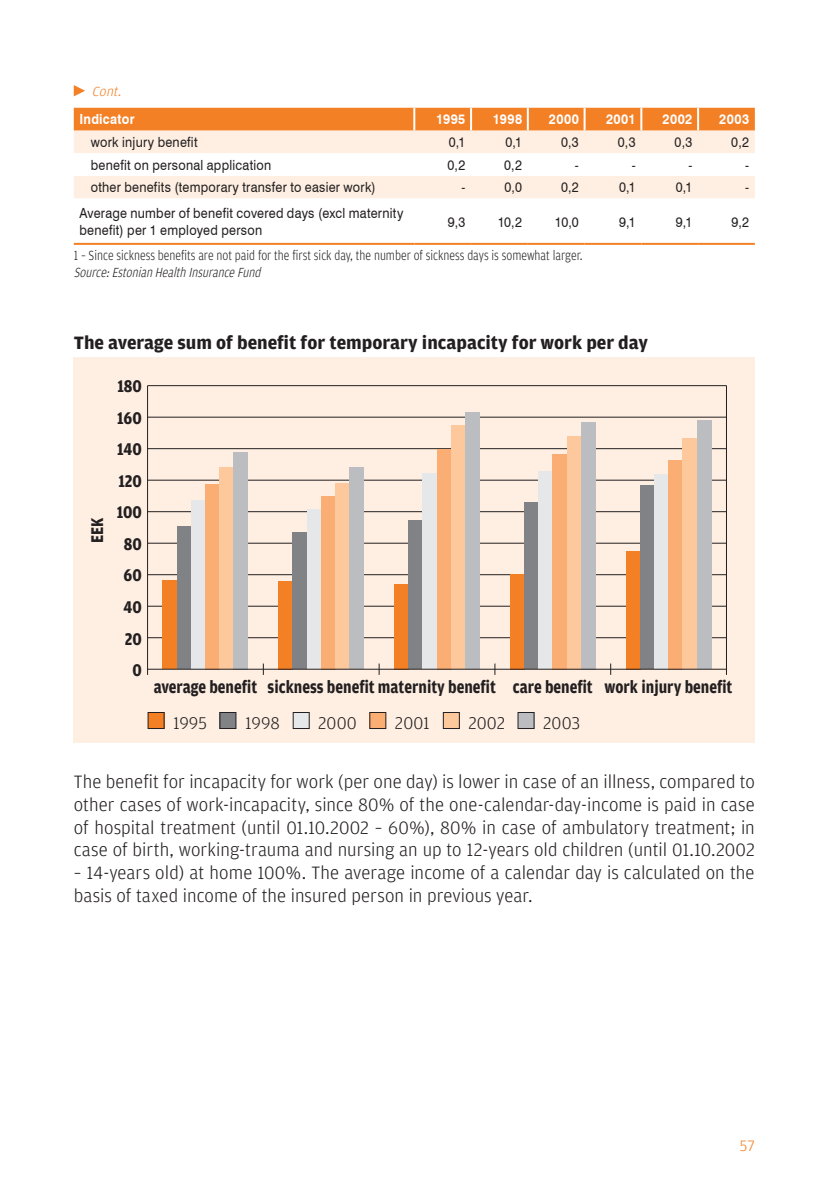
<style>
.page{position:relative;width:840px;height:1191px;background:#fff}
.page>*{position:absolute;margin:0;border:0;box-sizing:border-box;transform-origin:0 0}
.t1{font:300 19px/22.6px "Amplitude";letter-spacing:.005em;color:#231f20;text-align:justify}
.t2{font:700 19px "Amplitude";color:#231f20}
.t3{font:700 18px/31.4px "Amplitude";color:#231f20;text-align:center;scale:.85 1}
.t4{font:300 18px "Amplitude";letter-spacing:.005em;color:#231f20}
.t5{font:300 16px "Amplitude";color:#f48026}
.t6{font:14px/16.8px "Swiss 721 BT";letter-spacing:.02em;color:#231f20;scale:.9 1}
.t7{font:300 14px "Amplitude";color:#231f20;scale:.85 1}
.t8{font:italic 300 14px "Amplitude";color:#231f20;scale:.85 1}
.t9{font:700 14px "Swiss 721 BT";letter-spacing:.025em;color:#fff;scale:.9 1}
.t10{font:italic 300 14px "Amplitude";color:#f48026}
</style>
<div class="page">
<div style="left:74px;top:130px;width:680px;height:23px;background:#feefe2"></div>
<svg style="left:74px;top:176px;width:680px;height:67px"></svg>
<hr style="left:74px;top:243px;width:340px;height:2px;background:#f48026">
<hr style="left:414px;top:243px;width:57px;height:2px;background:#f48026">
<hr style="left:471px;top:243px;width:56px;height:2px;background:#f48026">
<hr style="left:527px;top:243px;width:57px;height:2px;background:#f48026">
<hr style="left:584px;top:243px;width:57px;height:2px;background:#f48026">
<hr style="left:641px;top:243px;width:56px;height:2px;background:#f48026">
<hr style="left:697px;top:243px;width:57px;height:2px;background:#f48026">
<div style="left:74px;top:108px;width:680px;height:22px;background:#f48026"></div>
<hr style="left:413px;top:108px;width:2px;height:22px;background:#fff">
<hr style="left:470px;top:108px;width:2px;height:22px;background:#fff">
<hr style="left:526px;top:108px;width:2px;height:22px;background:#fff">
<hr style="left:583px;top:108px;width:2px;height:22px;background:#fff">
<hr style="left:640px;top:108px;width:2px;height:22px;background:#fff">
<hr style="left:696px;top:108px;width:2px;height:22px;background:#fff">
<svg style="left:74px;top:85px;width:11px;height:11px"></svg>
<div style="left:74px;top:357px;width:680px;height:386px;background:#feefe2"></div>
<hr style="left:147px;top:386px;width:1px;height:289px;background:#231f20">
<hr style="left:725px;top:386px;width:1px;height:289px;background:#231f20">
<hr style="left:147px;top:479px;width:579px;height:1px;background:#231f20">
<hr style="left:147px;top:385px;width:579px;height:1px;background:#231f20">
<hr style="left:147px;top:542px;width:579px;height:1px;background:#231f20">
<div style="left:148px;top:712px;width:16px;height:16px;background:#f48026"></div>
<div style="left:147px;top:712px;width:17px;height:17px;border:1px solid #231f20"></div>
<div style="left:220px;top:712px;width:16px;height:16px;background:#808285"></div>
<div style="left:219px;top:712px;width:17px;height:17px;border:1px solid #231f20"></div>
<div style="left:293px;top:712px;width:16px;height:16px;background:#e6e7e9"></div>
<div style="left:292px;top:712px;width:17px;height:17px;border:1px solid #231f20"></div>
<div style="left:369px;top:712px;width:16px;height:16px;background:#faae74"></div>
<div style="left:369px;top:712px;width:17px;height:17px;border:1px solid #231f20"></div>
<div style="left:443px;top:712px;width:16px;height:16px;background:#fcc89c"></div>
<div style="left:442px;top:712px;width:17px;height:17px;border:1px solid #231f20"></div>
<div style="left:517px;top:712px;width:16px;height:16px;background:#bcbdc0"></div>
<div style="left:517px;top:712px;width:17px;height:17px;border:1px solid #231f20"></div>
<hr style="left:147px;top:417px;width:579px;height:1px;background:#231f20">
<hr style="left:147px;top:448px;width:579px;height:1px;background:#231f20">
<hr style="left:147px;top:605px;width:579px;height:1px;background:#231f20">
<hr style="left:147px;top:637px;width:579px;height:1px;background:#231f20">
<hr style="left:147px;top:511px;width:579px;height:1px;background:#231f20">
<hr style="left:147px;top:574px;width:579px;height:1px;background:#231f20">
<div style="left:163px;top:580px;width:14px;height:89px;background:#f48026"></div>
<div style="left:177px;top:526px;width:14px;height:143px;background:#808285"></div>
<div style="left:625px;top:551px;width:14px;height:118px;background:#f48026"></div>
<div style="left:639px;top:485px;width:15px;height:184px;background:#808285"></div>
<div style="left:654px;top:474px;width:14px;height:195px;background:#e6e7e9"></div>
<div style="left:668px;top:460px;width:14px;height:209px;background:#faae74"></div>
<div style="left:682px;top:438px;width:14px;height:231px;background:#fcc89c"></div>
<div style="left:696px;top:420px;width:14px;height:249px;background:#bcbdc0"></div>
<div style="left:191px;top:500px;width:14px;height:169px;background:#e6e7e9"></div>
<div style="left:205px;top:484px;width:14px;height:185px;background:#faae74"></div>
<div style="left:219px;top:467px;width:15px;height:202px;background:#fcc89c"></div>
<div style="left:234px;top:452px;width:14px;height:217px;background:#bcbdc0"></div>
<div style="left:394px;top:584px;width:14px;height:85px;background:#f48026"></div>
<div style="left:408px;top:520px;width:14px;height:149px;background:#808285"></div>
<div style="left:278px;top:581px;width:15px;height:88px;background:#f48026"></div>
<div style="left:293px;top:532px;width:14px;height:137px;background:#808285"></div>
<div style="left:307px;top:509px;width:14px;height:160px;background:#e6e7e9"></div>
<div style="left:321px;top:496px;width:14px;height:173px;background:#faae74"></div>
<div style="left:335px;top:483px;width:14px;height:186px;background:#fcc89c"></div>
<div style="left:349px;top:467px;width:14px;height:202px;background:#bcbdc0"></div>
<div style="left:422px;top:474px;width:15px;height:195px;background:#e6e7e9"></div>
<div style="left:437px;top:449px;width:14px;height:220px;background:#faae74"></div>
<div style="left:451px;top:426px;width:14px;height:243px;background:#fcc89c"></div>
<div style="left:465px;top:412px;width:14px;height:257px;background:#bcbdc0"></div>
<div style="left:510px;top:574px;width:14px;height:95px;background:#f48026"></div>
<div style="left:524px;top:502px;width:14px;height:167px;background:#808285"></div>
<div style="left:538px;top:471px;width:14px;height:198px;background:#e6e7e9"></div>
<div style="left:552px;top:454px;width:14px;height:215px;background:#faae74"></div>
<div style="left:566px;top:436px;width:15px;height:233px;background:#fcc89c"></div>
<div style="left:581px;top:422px;width:14px;height:247px;background:#bcbdc0"></div>
<hr style="left:147px;top:668px;width:579px;height:1px;background:#231f20">
<p class="t10" style="left:92px;top:84px;width:34px">Cont.</p>
<p class="t9" style="left:79px;top:111px;width:63px">Indicator</p>
<p class="t9" style="left:436px;top:111px;width:34px">1995</p>
<p class="t9" style="left:492px;top:111px;width:34px">1998</p>
<p class="t9" style="left:548px;top:111px;width:35px">2000</p>
<p class="t9" style="left:605px;top:111px;width:34px">2001</p>
<p class="t9" style="left:662px;top:111px;width:35px">2002</p>
<p class="t9" style="left:718px;top:111px;width:35px">2003</p>
<p class="t6" style="left:91px;top:134px;width:120px">work injury benefit</p>
<p class="t6" style="left:448px;top:134px;width:20px">0,1</p>
<p class="t6" style="left:505px;top:134px;width:20px">0,1</p>
<p class="t6" style="left:561px;top:134px;width:21px">0,3</p>
<p class="t6" style="left:617px;top:134px;width:21px">0,3</p>
<p class="t6" style="left:674px;top:134px;width:21px">0,3</p>
<p class="t6" style="left:730px;top:134px;width:21px">0,2</p>
<p class="t6" style="left:91px;top:156px;width:202px">benefit on personal application</p>
<p class="t6" style="left:447px;top:156px;width:21px">0,2</p>
<p class="t6" style="left:504px;top:156px;width:21px">0,2</p>
<p class="t6" style="left:574px;top:156px;width:6px">-</p>
<p class="t6" style="left:631px;top:156px;width:6px">-</p>
<p class="t6" style="left:688px;top:156px;width:6px">-</p>
<p class="t6" style="left:744px;top:156px;width:6px">-</p>
<p class="t6" style="left:91px;top:179px;width:318px">other benefits (temporary transfer to easier work)</p>
<p class="t6" style="left:461px;top:179px;width:6px">-</p>
<p class="t6" style="left:504px;top:179px;width:21px">0,0</p>
<p class="t6" style="left:560px;top:179px;width:21px">0,2</p>
<p class="t6" style="left:618px;top:179px;width:20px">0,1</p>
<p class="t6" style="left:675px;top:179px;width:20px">0,1</p>
<p class="t6" style="left:744px;top:179px;width:6px">-</p>
<p class="t6" style="left:79px;top:205px;width:361px">Average number of benefit covered days (excl maternity benefit) per 1 employed person</p>
<p class="t6" style="left:447px;top:213px;width:21px">9,3</p>
<p class="t6" style="left:497px;top:213px;width:29px">10,2</p>
<p class="t6" style="left:554px;top:213px;width:28px">10,0</p>
<p class="t6" style="left:618px;top:213px;width:20px">9,1</p>
<p class="t6" style="left:675px;top:213px;width:20px">9,1</p>
<p class="t6" style="left:731px;top:213px;width:21px">9,2</p>
<p class="t7" style="left:74px;top:248px;width:600px">1 – Since sickness benefits are not paid for the first sick day, the number of sickness days is somewhat larger.</p>
<p class="t8" style="left:74px;top:264px;width:225px">Source:EstonianHealthInsuranceFund</p>
<p class="t2" style="left:74px;top:332px;width:575px">The average sum of benefit for temporary incapacity for work per day</p>
<p class="t3" style="left:117px;top:371px;width:30px">180</p>
<p class="t3" style="left:117px;top:402px;width:30px">160</p>
<p class="t3" style="left:117px;top:434px;width:31px">140</p>
<p class="t3" style="left:82px;top:543px;width:32px;rotate:-90deg">EEK</p>
<p class="t3" style="left:118px;top:465px;width:29px">120</p>
<p class="t3" style="left:117px;top:497px;width:31px">100</p>
<p class="t3" style="left:124px;top:528px;width:23px">80</p>
<p class="t3" style="left:123px;top:560px;width:23px">60</p>
<p class="t3" style="left:123px;top:591px;width:23px">40</p>
<p class="t3" style="left:125px;top:623px;width:22px">20<br>0</p>
<p class="t3" style="left:154px;top:671px;width:682px">average benefit sickness benefit maternity benefit care benefit work injury benefit</p>
<p class="t4" style="left:173px;top:712px;width:35px">1995</p>
<p class="t4" style="left:245px;top:712px;width:36px">1998</p>
<p class="t4" style="left:318px;top:712px;width:40px">2000</p>
<p class="t4" style="left:394px;top:712px;width:36px">2001</p>
<p class="t4" style="left:468px;top:712px;width:38px">2002</p>
<p class="t4" style="left:543px;top:712px;width:39px">2003</p>
<p class="t1" style="left:74px;top:771px;width:682px">The benefit for incapacity for work (per one day) is lower in case of an illness, compared to other cases of work-incapacity, since 80% of the one-calendar-day-income is paid in case of hospital treatment (until 01.10.2002 – 60%), 80% in case of ambulatory treatment; in case of birth, working-trauma and nursing an up to 12-years old children (until 01.10.2002</p>
<p class="t1" style="left:74px;top:861px;width:682px">– 14-years old) at home 100%. The average income of a calendar day is calculated on the basis of taxed income of the insured person in previous year.</p>
<p class="t5" style="left:739px;top:1137px;width:17px">57</p>
</div>
